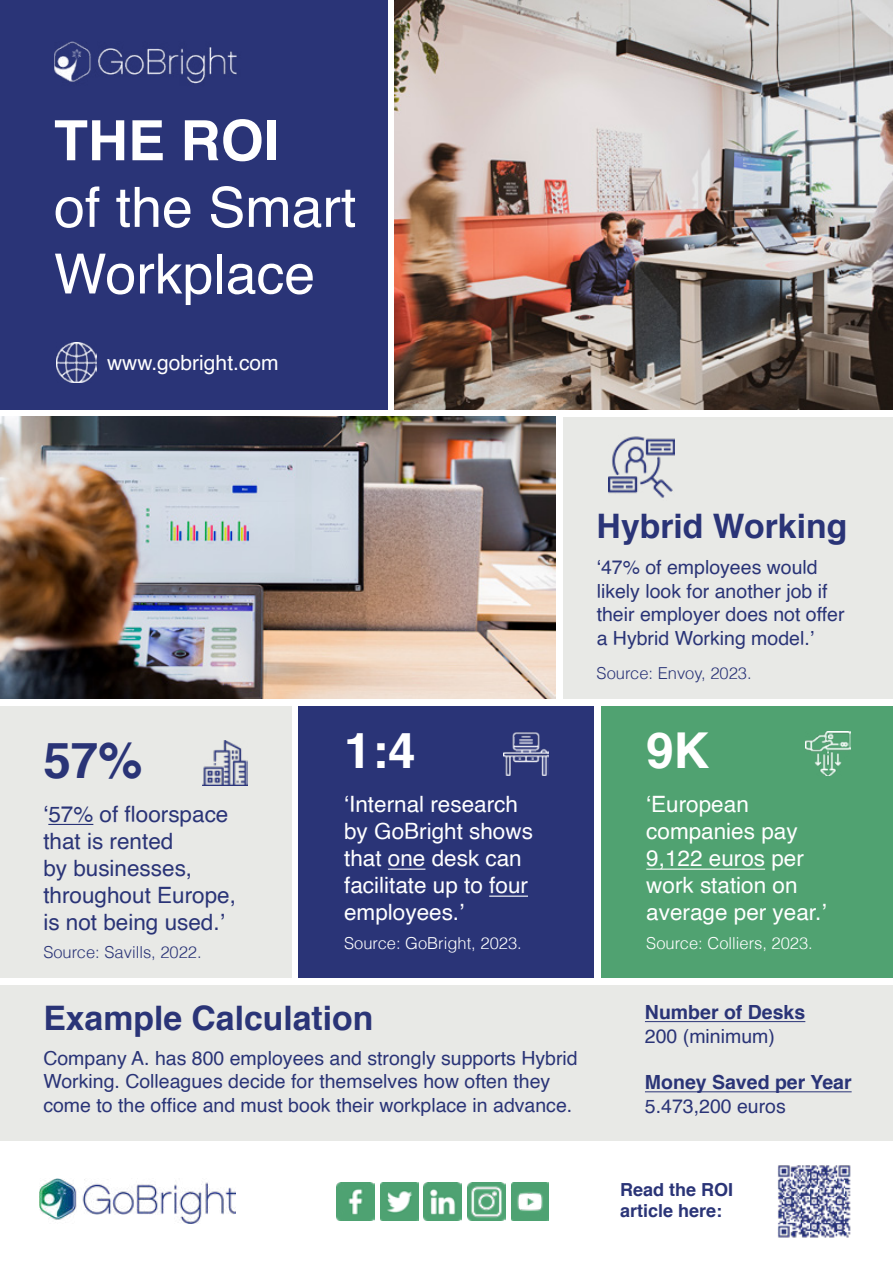
<style>
.page{position:relative;width:893px;height:1263px;background:#fff}
.page>*{position:absolute;margin:0;border:0;box-sizing:border-box;transform-origin:0 0}
.t1{font:55.5px/66.6px "Helvetica";color:#fff}
.t2{font:700 55.5px "Helvetica";color:#fff}
.t3{font:700 49.5px "Helvetica";color:#fff}
.t4{font:700 49.5px "Helvetica";color:#2a3477}
.t5{font:700 33.75px "Helvetica";color:#2a3477}
.t6{font:22.5px/27px "Helvetica";color:#fff}
.t7{font:22.5px/27px "Helvetica";color:#2a3477}
.t8{font:21px "Helvetica";color:#fff}
.t9{font:19.5px/23.4px "Helvetica";color:#2a3477}
.t10{font:700 19.5px "Helvetica";color:#2a3477}
.t11{font:700 18px/21.6px "Helvetica";color:#2a3477}
.t12{font:300 16.5px "Helvetica";color:#fff}
.t13{font:300 16.5px "Helvetica";color:#2a3477}
</style>
<div class="page">
<div style="left:0;top:706px;width:291px;height:272px;background:#e8e9e6"></div>
<img style="left:0;top:417px;width:556px;height:282px">
<div style="left:0;top:0;width:387px;height:410px;background:#2a3477"></div>
<img style="left:394px;top:0;width:499px;height:410px">
<div style="left:563px;top:417px;width:330px;height:282px;background:#e8e9e6"></div>
<img style="left:54px;top:41px;width:183px;height:43px">
<img style="left:56px;top:342px;width:40px;height:40px">
<img style="left:608px;top:436px;width:67px;height:62px">
<img style="left:39px;top:1179px;width:196px;height:44px">
<img style="left:337px;top:1182px;width:38px;height:38px">
<img style="left:380px;top:1182px;width:38px;height:38px">
<img style="left:424px;top:1182px;width:38px;height:38px">
<img style="left:467px;top:1182px;width:38px;height:38px">
<img style="left:511px;top:1182px;width:38px;height:38px">
<div style="left:299px;top:706px;width:295px;height:272px;background:#2a3477"></div>
<div style="left:602px;top:706px;width:291px;height:272px;background:#50a271"></div>
<hr style="left:48px;top:824px;width:45px;height:1px;background:#2a3477">
<img style="left:203px;top:740px;width:45px;height:45px">
<hr style="left:388px;top:868px;width:37px;height:2px;background:#fff">
<hr style="left:489px;top:895px;width:39px;height:2px;background:#fff">
<img style="left:504px;top:732px;width:45px;height:44px">
<hr style="left:646px;top:868px;width:119px;height:2px;background:#fff">
<img style="left:806px;top:731px;width:45px;height:45px">
<div style="left:0;top:985px;width:893px;height:156px;background:#e8e9e6"></div>
<hr style="left:645px;top:1021px;width:160px;height:1px;background:#2a3477">
<hr style="left:645px;top:1091px;width:207px;height:1px;background:#2a3477">
<img style="left:777px;top:1165px;width:74px;height:73px">
<h1 class="t2" style="left:54px;top:119px;width:227px">THE ROI</h1>
<h1 class="t1" style="left:54px;top:179px;width:304px">of the Smart<br>Workplace</h1>
<p class="t8" style="left:107px;top:354px;width:173px">www.gobright.com</p>
<h2 class="t4" style="left:43px;top:741px;width:101px">57%</h2>
<p class="t7" style="left:43px;top:802px;width:194px">‘57% of floorspace that is rented<br>by businesses, throughout Europe, is not being used.’</p>
<p class="t13" style="left:43px;top:946px;width:160px">Source: Savills, 2022.</p>
<h2 class="t3" style="left:344px;top:731px;width:73px">1:4</h2>
<p class="t6" style="left:344px;top:793px;width:190px">‘Internal research by GoBright shows that one desk can facilitate up to four employees.’</p>
<p class="t12" style="left:344px;top:937px;width:179px">Source: GoBright, 2023.</p>
<h3 class="t5" style="left:43px;top:1005px;width:332px">Example Calculation</h3>
<p class="t9" style="left:43px;top:1048px;width:536px">Company A. has 800 employees and strongly supports Hybrid<br>Working. Colleagues decide for themselves how often they come to the office and must book their workplace in advance.</p>
<h3 class="t5" style="left:597px;top:513px;width:252px">Hybrid Working</h3>
<p class="t9" style="left:597px;top:558px;width:249px">‘47% of employees would likely look for another job if their employer does not offer a Hybrid Working model.’</p>
<p class="t13" style="left:597px;top:667px;width:157px">Source: Envoy, 2023.</p>
<h2 class="t3" style="left:646px;top:731px;width:65px">9K</h2>
<p class="t6" style="left:646px;top:793px;width:182px">‘European companies pay<br>9,122 euros per work station on average per year.’</p>
<p class="t12" style="left:646px;top:937px;width:168px">Source: Colliers, 2023.</p>
<p class="t10" style="left:645px;top:1005px;width:162px">Number of Desks</p>
<p class="t9" style="left:645px;top:1026px;width:132px">200 (minimum)</p>
<p class="t10" style="left:645px;top:1075px;width:208px">Money Saved per Year</p>
<p class="t9" style="left:645px;top:1096px;width:142px">5.473,200 euros</p>
<p class="t11" style="left:620px;top:1180px;width:115px">Read the ROI article here:</p>
</div>
